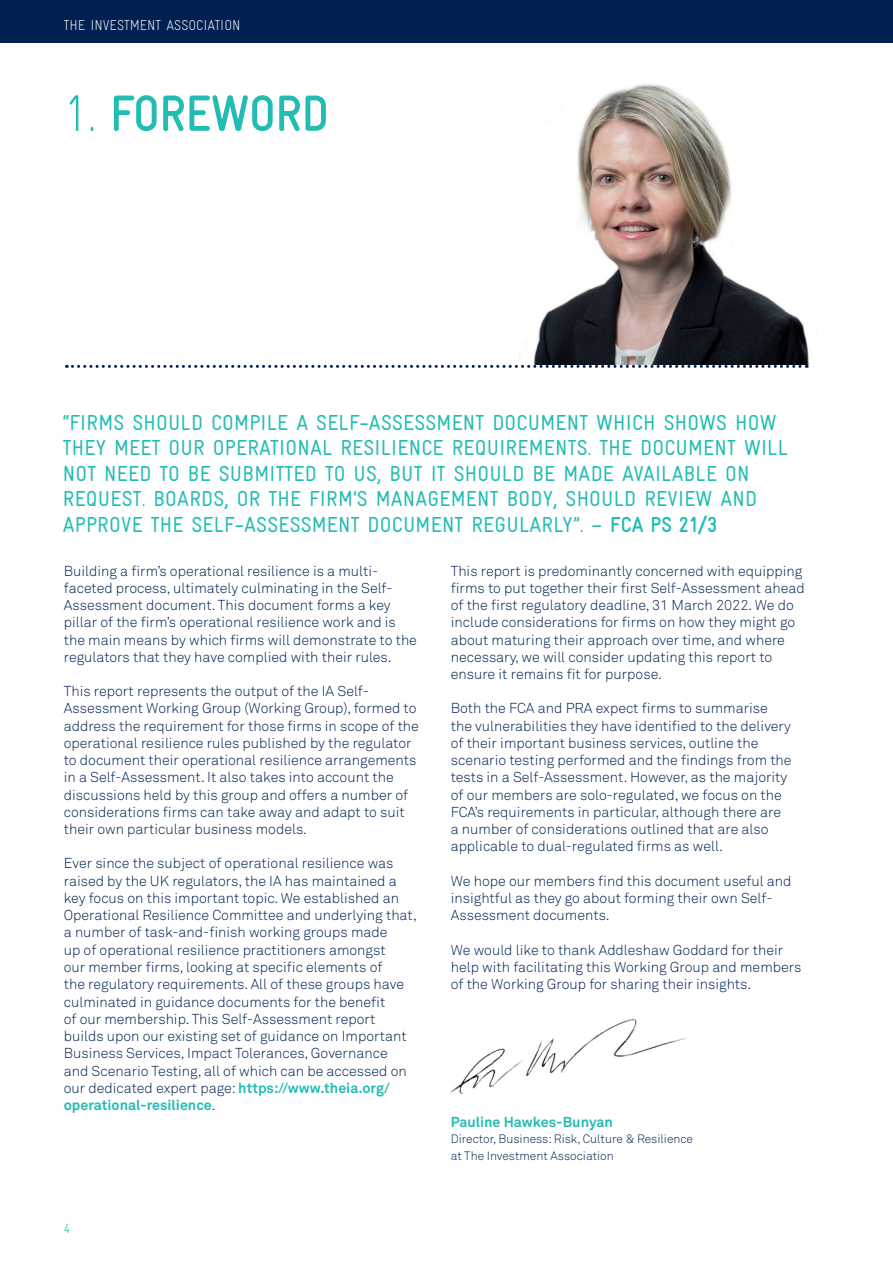
<style>
.page{position:relative;width:893px;height:1263px;background:#fff}
.page>*{position:absolute;margin:0;border:0;box-sizing:border-box;transform-origin:0 0}
.PAGEHEADER{font:700 51px "Gravur Condensed";letter-spacing:-.01em;color:#22bcb3}
.t1{font:21.75px/25.5px "Gravur Condensed";letter-spacing:.01em;color:#22bcb3}
.t2{font:300 14.25px/17.2px "Akkurat Std";color:#002051}
.t3{font:300 14.25px "Gravur Condensed";color:#fff}
.t4{font:700 14.25px "Akkurat Std";color:#22bcb3}
.t5{font:300 13.5px "Gravur Condensed";color:#22bcb3}
.t6{font:300 12px/16.5px "Akkurat Std";color:#002051}
.s1{font-weight:300}
.s2{font-weight:700}
.s3{font-weight:700;color:#22bcb3}
</style>
<div class="page">
<div style="left:0;top:0;width:893px;height:43px;background:#002051"></div>
<img style="left:522px;top:84px;width:287px;height:281px">
<svg style="left:66px;top:365px;width:741px;height:3px"></svg>
<img style="left:450px;top:1018px;width:236px;height:76px">
<p class="t3" style="left:64px;top:17px;width:178px">THE INVESTMENT ASSOCIATION</p>
<p class="PAGEHEADER" style="left:62px;top:85px;width:269px"><span class="s1">1.</span> FOREWORD</p>
<p class="t1" style="left:63px;top:410px;width:727px">“FIRMS SHOULD COMPILE A SELF-ASSESSMENT DOCUMENT WHICH SHOWS HOW THEY MEET OUR OPERATIONAL RESILIENCE REQUIREMENTS. THE DOCUMENT WILL NOT NEED TO BE SUBMITTED TO US, BUT IT SHOULD BE MADE AVAILABLE ON REQUEST. BOARDS, OR THE FIRM’S MANAGEMENT BODY, SHOULD REVIEW AND APPROVE THE SELF-ASSESSMENT DOCUMENT REGULARLY”. – <span class="s2">FCA PS 21/3</span></p>
<p class="t2" style="left:64px;top:562px;width:355px">Building a firm’s operational resilience is a multi&shy;faceted process, ultimately culminating in the Self-Assessment document. This document forms a key pillar of the firm’s operational resilience work and is the main means by which firms will demonstrate to the regulators that they have complied with their rules.</p>
<p class="t2" style="left:64px;top:683px;width:357px">This report represents the output of the IA Self-Assessment Working Group (Working Group), formed to address the requirement for those firms in scope of the operational resilience rules published by the regulator to document their operational resilience arrangements in a Self-Assessment. It also takes into account the discussions held by this group and offers a number of considerations firms can take away and adapt to suit their own particular business models.</p>
<p class="t2" style="left:64px;top:855px;width:355px">Ever since the subject of operational resilience was raised by the UK regulators, the IA has maintained a key focus on this important topic. We established an Operational Resilience Committee and underlying that, a number of task-and-finish working groups made<br>up of operational resilience practitioners amongst<br>our member firms, looking at specific elements of<br>the regulatory requirements. All of these groups have culminated in guidance documents for the benefit<br>of our membership. This Self-Assessment report builds upon our existing set of guidance on Important Business Services, Impact Tolerances, Governance<br>and Scenario Testing, all of which can be accessed on our dedicated expert page: <span class="s3">https://www.theia.org/ operational-resilience</span>.</p>
<p class="t5" style="left:64px;top:1220px;width:8px">4</p>
<p class="t2" style="left:451px;top:562px;width:355px">This report is predominantly concerned with equipping firms to put together their first Self-Assessment ahead of the first regulatory deadline, 31 March 2022. We do include considerations for firms on how they might go about maturing their approach over time, and where necessary, we will consider updating this report to ensure it remains fit for purpose.</p>
<p class="t2" style="left:451px;top:700px;width:342px">Both the FCA and PRA expect firms to summarise the vulnerabilities they have identified to the delivery of their important business services, outline the scenario testing performed and the findings from the tests in a Self-Assessment. However, as the majority of our members are solo-regulated, we focus on the FCA’s requirements in particular, although there are a number of considerations outlined that are also applicable to dual-regulated firms as well.</p>
<p class="t2" style="left:451px;top:872px;width:342px">We hope our members find this document useful and insightful as they go about forming their own Self-<br>Assessment documents.</p>
<p class="t2" style="left:451px;top:941px;width:352px">We would like to thank Addleshaw Goddard for their help with facilitating this Working Group and members of the Working Group for sharing their insights.</p>
<p class="t4" style="left:451px;top:1113px;width:164px">Pauline Hawkes-Bunyan</p>
<p class="t6" style="left:451px;top:1130px;width:244px">Director, Business: Risk, Culture &amp; Resilience at The Investment Association</p>
</div>
